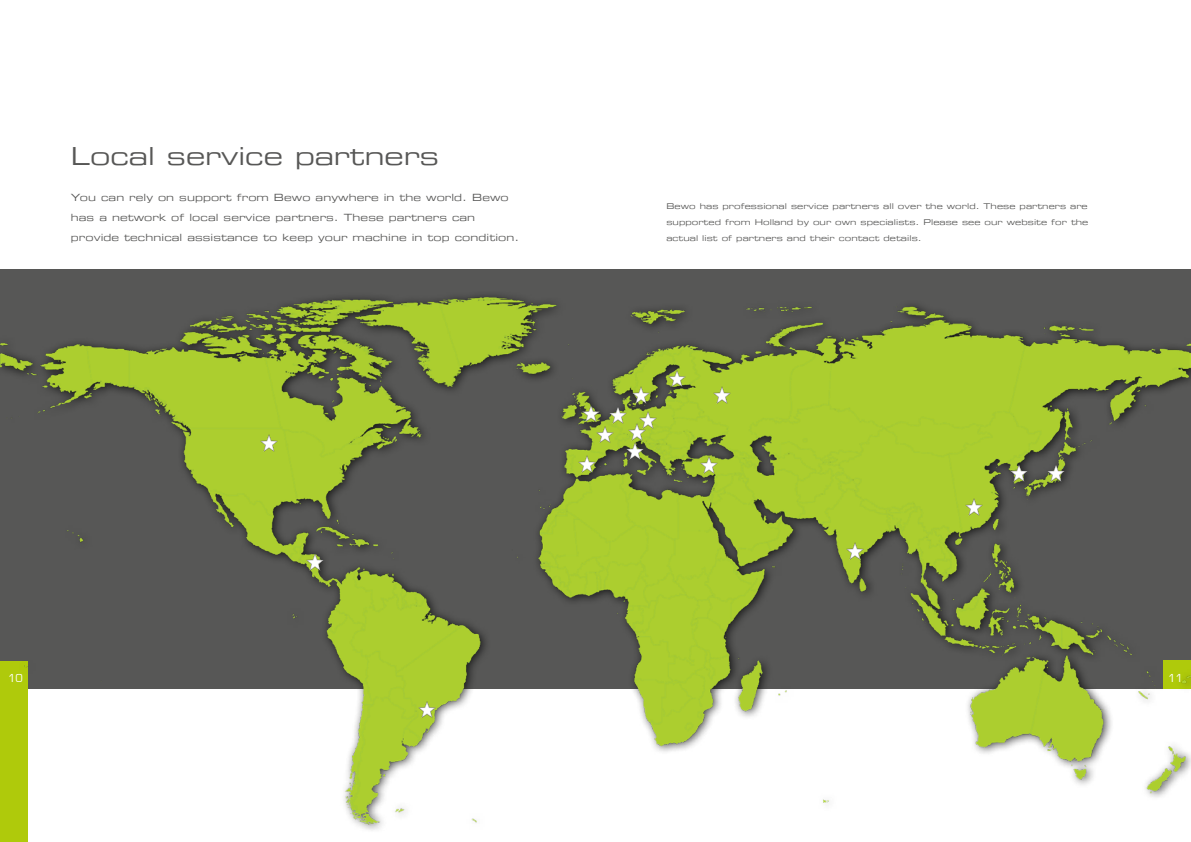
<style>
.page{position:relative;width:1191px;height:842px;background:#fff}
.page>*{position:absolute;margin:0;border:0;box-sizing:border-box;transform-origin:0 0}
.t1{font:25px "Eurostile LT Extended Two";color:#575756}
.t2{font:12px "Eurostile";color:#fff}
.t3{font:10px/20px "Eurostile LT Extended Two";letter-spacing:.01em;color:#575756}
.t4{font:8px/16px "Eurostile LT Extended Two";letter-spacing:.01em;color:#575756;text-align:justify}
</style>
<div class="page">
<div style="left:595px;top:269px;width:596px;height:420px;background:#575756"></div>
<div style="left:0;top:269px;width:595px;height:420px;background:#575756"></div>
<img style="left:0;top:298px;width:1190px;height:544px">
<img style="left:259px;top:433px;width:21px;height:21px">
<img style="left:580px;top:403px;width:21px;height:21px">
<img style="left:576px;top:453px;width:21px;height:21px">
<img style="left:416px;top:699px;width:21px;height:21px">
<img style="left:1045px;top:462px;width:21px;height:21px">
<img style="left:963px;top:496px;width:21px;height:21px">
<img style="left:630px;top:385px;width:21px;height:21px">
<img style="left:607px;top:405px;width:21px;height:21px">
<img style="left:698px;top:454px;width:21px;height:21px">
<img style="left:594px;top:424px;width:21px;height:21px">
<img style="left:624px;top:440px;width:21px;height:21px">
<img style="left:1008px;top:462px;width:21px;height:21px">
<img style="left:711px;top:385px;width:21px;height:21px">
<img style="left:666px;top:368px;width:21px;height:21px">
<img style="left:844px;top:541px;width:21px;height:21px">
<img style="left:304px;top:552px;width:21px;height:20px">
<img style="left:638px;top:409px;width:21px;height:21px">
<img style="left:626px;top:422px;width:21px;height:21px">
<h1 class="t1" style="left:71px;top:139px;width:369px">Local service partners</h1>
<p class="t3" style="left:71px;top:187px;width:450px">You can rely on support from Bewo anywhere in the world. Bewo has a network of local service partners. These partners can provide technical assistance to keep your machine in top condition.</p>
<p class="t4" style="left:666px;top:198px;width:423px">Bewo has professional service partners all over the world. These partners are supported from Holland by our own specialists. Please see our website for the actual list of partners and their contact details.</p>
<h2 class="t2" style="left:8px;top:671px;width:16px">10</h2>
<h2 class="t2" style="left:1168px;top:671px;width:16px">11</h2>
</div>
